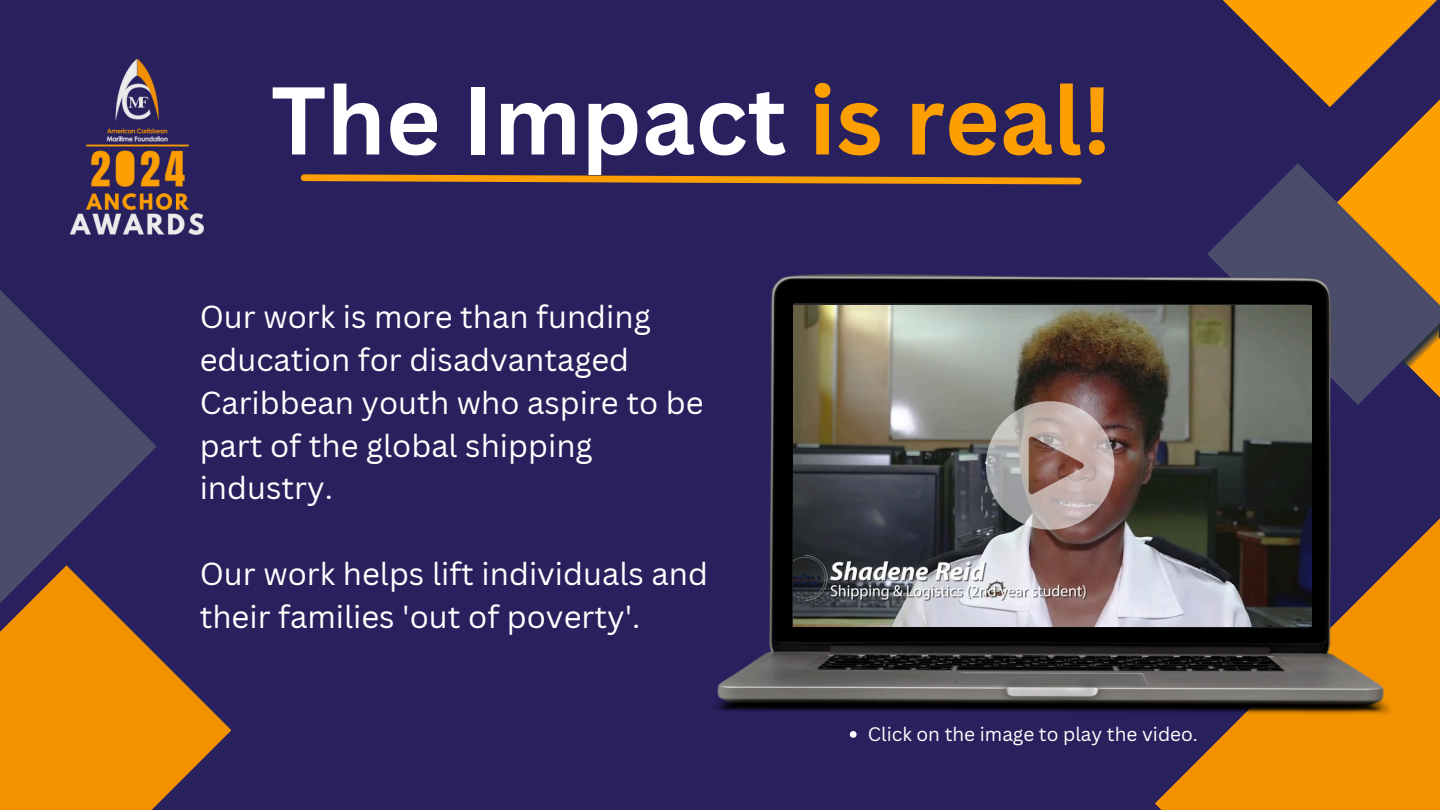
<style>
.page{position:relative;width:1440px;height:810px;background:#28215e}
.page>*{position:absolute;margin:0;border:0;box-sizing:border-box;transform-origin:0 0}
.t1{font:700 94px "Canva Sans";color:#fff}
.t2{font:31px/42.8px "Canva Sans";color:#fff}
.t3{font:19px "Canva Sans";color:#fff}
.s1{color:#fd9f00}
</style>
<div class="page">
<svg style="left:300px;top:174px;width:782px;height:11px"></svg>
<svg style="left:0;top:627px;width:232px;height:183px;fill:#f29200"></svg>
<svg style="left:1155px;top:518px;width:285px;height:292px;background:#d6820c"></svg>
<svg style="left:1376px;top:107px;width:64px;height:56px;fill:#fd9f00"></svg>
<svg style="left:0;top:290px;width:157px;height:337px"></svg>
<svg style="left:1207px;top:163px;width:233px;height:234px"></svg>
<svg style="left:1223px;top:0;width:217px;height:107px"></svg>
<img style="left:715px;top:274px;width:681px;height:443px">
<img style="left:794px;top:306px;width:517px;height:321px">
<svg style="left:986px;top:401px;width:128px;height:128px;background:#a3938f"></svg>
<svg style="left:850px;top:731px;width:7px;height:7px"></svg>
<img style="left:69px;top:58px;width:135px;height:178px">
<p class="t1" style="left:271px;top:54px;width:842px">The Impact <span class="s1">is real!</span></p>
<p class="t2" style="left:200px;top:295px;width:505px">Our work is more than funding education for disadvantaged<br>Caribbean youth who aspire to be part of the global shipping industry.</p>
<h1 class="t2" style="left:200px;top:551px;width:510px">Our work helps lift individuals and their families 'out of poverty'.</h1>
<h2 class="t3" style="left:868px;top:720px;width:332px">Click on the image to play the video.</h2>
</div>
